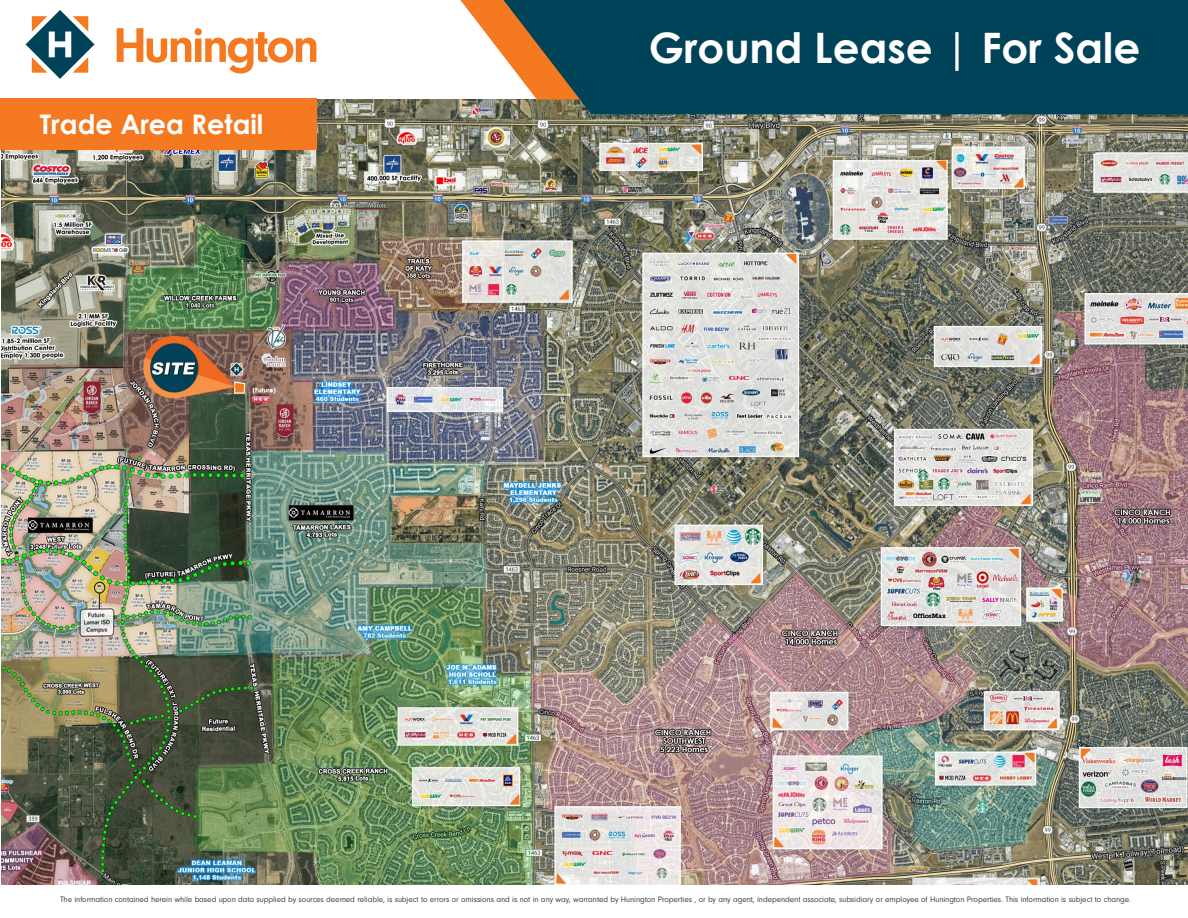
<style>
.page{position:relative;width:1188px;height:918px;background:#fff}
.page>*{position:absolute;margin:0;border:0;box-sizing:border-box;transform-origin:0 0}
.t1{font:700 42px "Century Gothic";color:#fff}
.t2{font:700 27px "Century Gothic";color:#fff}
.t3{font:8.25px "Neuzeit Gro";letter-spacing:-.01em;color:#000}
</style>
<div class="page">
<img style="left:2px;top:99px;width:1186px;height:785px">
<svg style="left:460px;top:0;width:43px;height:100px"></svg>
<div style="left:503px;top:0;width:685px;height:114px;background:#004258"></div>
<svg style="left:26px;top:10px;width:69px;height:69px"></svg>
<svg style="left:117px;top:28px;width:199px;height:46px"></svg>
<div style="left:0;top:98px;width:316px;height:52px;background:#f47920"></div>
<h2 class="t2" style="left:40px;top:104px;width:225px">Trade Area Retail</h2>
<h1 class="t1" style="left:649px;top:16px;width:493px">Ground Lease | For Sale</h1>
<p class="t3" style="left:60px;top:894px;width:1072px">The information contained herein while based upon data supplied by sources deemed reliable, is subject to errors or omissions and is not in any way, warranted by Hunington Properties , or by any agent, independent associate, subsidiary or employee of Hunington Properties. This information is subject to change.</p>
</div>
